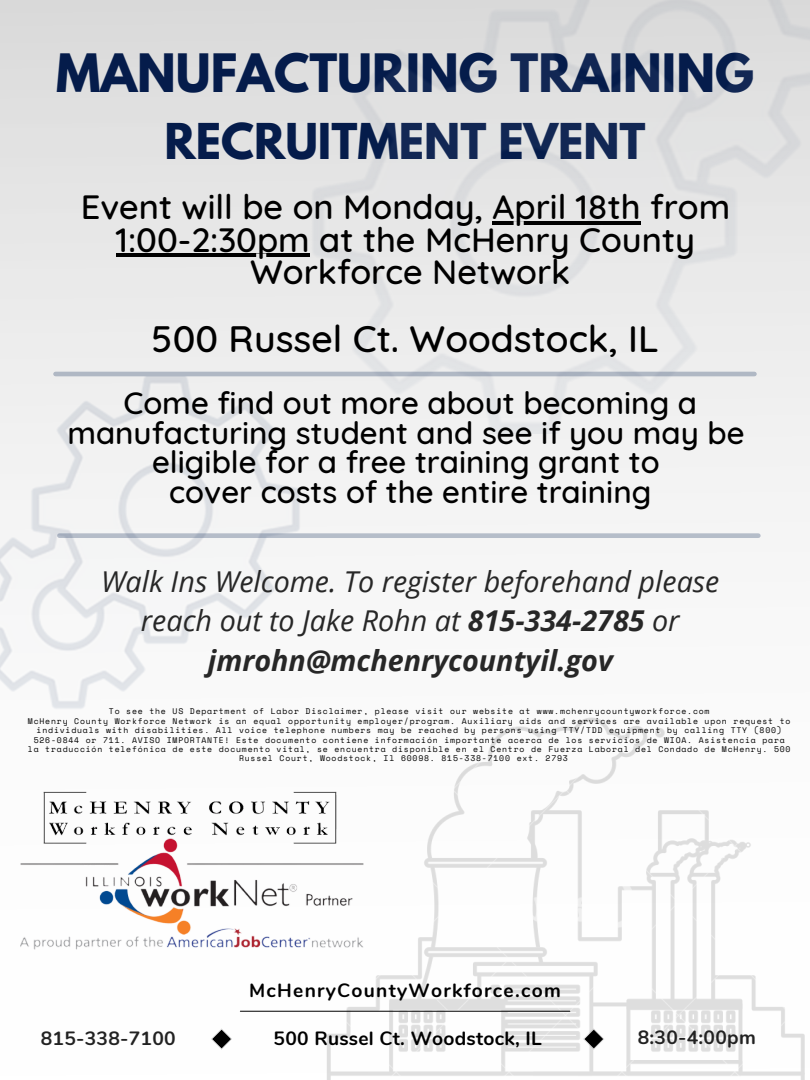
<style>
.page{position:relative;width:810px;height:1080px;background:#fff}
.page>*{position:absolute;margin:0;border:0;box-sizing:border-box;transform-origin:0 0}
.t1{font:700 46.88px "League Spartan";color:#051c4b}
.t2{font:700 43.75px "League Spartan";color:#051c4b}
.t3{font:500 37.5px "Quicksand";color:#000}
.t4{font:500 34.38px "Quicksand";color:#000}
.t5{font:500 31.25px "Quicksand";color:#000}
.t6{font:italic 28.75px/39.9px "Open Sans";color:#272727;text-align:center}
.t7{font:700 19.19px "Nunito";letter-spacing:.07em;color:#000}
.t8{font:700 19.19px "Nunito";letter-spacing:.015em;color:#000}
.t9{font:700 19.19px "Nunito";letter-spacing:.015em;color:#222}
.t10{font:8.12px "Space Mono";letter-spacing:.1em;color:#000}
.s1{font-weight:700}
</style>
<div class="page">
<div style="left:0;top:0;width:810px;height:1080px;background:linear-gradient(to bottom,#dfdfdf,#fff)"></div>
<img style="left:284px;top:620px;width:526px;height:460px">
<img style="left:13px;top:778px;width:359px;height:171px">
<img style="left:305px;top:0;width:505px;height:433px">
<img style="left:0;top:376px;width:304px;height:337px">
<svg style="left:584px;top:1029px;width:20px;height:20px"></svg>
<svg style="left:211px;top:1029px;width:21px;height:20px"></svg>
<hr style="left:240px;top:1011px;width:330px;height:1px;background:#000">
<hr style="left:493px;top:221px;width:148px;height:4px;background:#000">
<hr style="left:116px;top:254px;width:194px;height:3px;background:#000">
<hr style="left:56px;top:372px;width:698px;height:4px;background:#b0b8c4">
<div style="left:59px;top:533px;width:699px;height:5px;background:#b5bdc9"></div>
<p class="t1" style="left:56px;top:49px;width:699px">MANUFACTURING TRAINING</p>
<p class="t2" style="left:164px;top:119px;width:483px">RECRUITMENT EVENT</p>
<p class="t4" style="left:81px;top:185px;width:651px">Event will be on Monday, April 18th from</p>
<p class="t4" style="left:116px;top:217px;width:581px">1:00-2:30pm at the McHenry County</p>
<p class="t4" style="left:250px;top:250px;width:322px">Workforce Network</p>
<p class="t3" style="left:151px;top:314px;width:509px">500 Russel Ct. Woodstock, IL</p>
<p class="t5" style="left:123px;top:383px;width:575px">Come find out more about becoming a</p>
<p class="t5" style="left:67px;top:412px;width:679px">manufacturing student and see if you may be</p>
<p class="t5" style="left:152px;top:442px;width:509px">eligible for a free training grant to</p>
<p class="t5" style="left:169px;top:472px;width:484px">cover costs of the entire training</p>
<p class="t6" style="left:101px;top:560px;width:620px">Walk Ins Welcome. To register beforehand please reach out to Jake Rohn at <span class="s1">815-334-2785</span> or <span class="s1">jmrohn@mchenrycountyil.gov</span></p>
<p class="t10" style="left:109px;top:705px;width:602px">To see the US Department of Labor Disclaimer, please visit our website at www.mchenrycountyworkforce.com</p>
<p class="t10" style="left:28px;top:715px;width:764px">McHenry County Workforce Network is an equal opportunity employer/program. Auxiliary aids and services are available upon request to</p>
<p class="t10" style="left:37px;top:724px;width:747px">individuals with disabilities. All voice telephone numbers may be reached by persons using TTY/TDD equipment by calling TTY (800)</p>
<p class="t10" style="left:34px;top:733px;width:753px">526-0844 or 711. AVISO IMPORTANTE! Este documento contiene información importante acerca de los servicios de WIOA. Asistencia para</p>
<p class="t10" style="left:28px;top:743px;width:764px">la traducción telefónica de este documento vital, se encuentra disponible en el Centro de Fuerza Laboral del Condado de McHenry. 500</p>
<p class="t10" style="left:239px;top:752px;width:330px">Russel Court, Woodstock, Il 60098. 815-338-7100 ext. 2793</p>
<p class="t7" style="left:249px;top:978px;width:313px">McHenryCountyWorkforce.com</p>
<p class="t9" style="left:41px;top:1026px;width:136px">815-338-7100</p>
<p class="t8" style="left:274px;top:1026px;width:270px">500 Russel Ct. Woodstock, IL</p>
<p class="t9" style="left:638px;top:1025px;width:119px">8:30-4:00pm</p>
</div>
